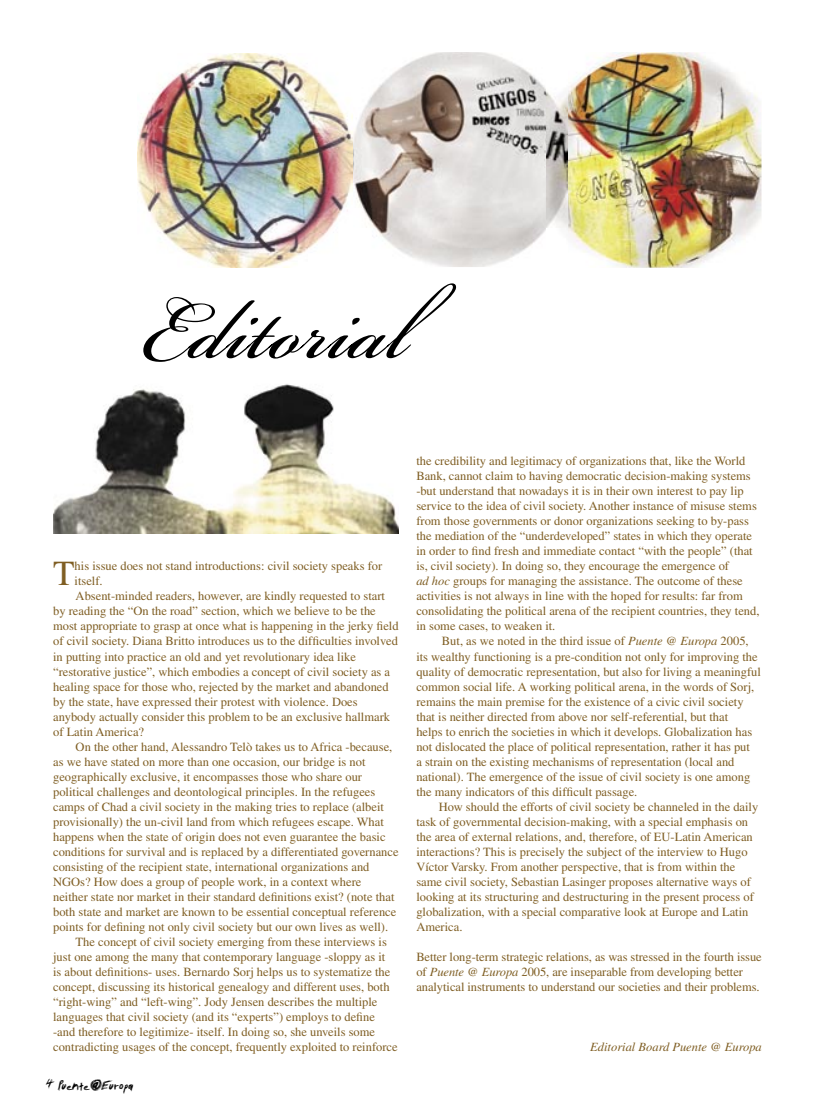
<style>
.page{position:relative;width:815px;height:1117px;background:#fff}
.page>*{position:absolute;margin:0;border:0;box-sizing:border-box;transform-origin:0 0}
.t1{font:35.12px "Times";color:#7f5e23}
.t2{font:15px "Tibetan Beefgarden AOE";color:#000}
.t3{font:12.5px/15px "Times";color:#7f5e23}
.t4{font:italic 12.5px "Times";color:#7f5e23}
.s1{font-size:20px}
.s2{font-style:italic}
</style>
<div class="page">
<img style="left:568px;top:52px;width:193px;height:216px">
<img style="left:53px;top:384px;width:346px;height:149px">
<img style="left:138px;top:52px;width:409px;height:215px">
<img style="left:547px;top:91px;width:21px;height:139px">
<svg style="left:143px;top:283px;width:313px;height:79px"></svg>
<h1 class="t1" style="left:53px;top:553px;width:23px">T</h1>
<p class="t3" style="left:75px;top:558px;width:309px">his issue does not stand introductions: civil society speaks for</p>
<p class="t3" style="left:75px;top:573px;width:30px">itself.</p>
<p class="t3" style="left:76px;top:588px;width:311px">Absent-minded readers, however, are kindly requested to start</p>
<p class="t3" style="left:53px;top:603px;width:324px">by reading the “On the road” section, which we believe to be the</p>
<p class="t3" style="left:53px;top:618px;width:347px">most appropriate to grasp at once what is happening in the jerky field</p>
<p class="t3" style="left:53px;top:633px;width:346px">of civil society. Diana Britto introduces us to the difficulties involved</p>
<p class="t3" style="left:53px;top:648px;width:304px">in putting into practice an old and yet revolutionary idea like</p>
<p class="t3" style="left:53px;top:663px;width:338px">“restorative justice”, which embodies a concept of civil society as a</p>
<p class="t3" style="left:53px;top:678px;width:337px">healing space for those who, rejected by the market and abandoned</p>
<p class="t3" style="left:53px;top:693px;width:306px">by the state, have expressed their protest with violence. Does</p>
<p class="t3" style="left:53px;top:708px;width:338px">anybody actually consider this problem to be an exclusive hallmark</p>
<p class="t3" style="left:53px;top:723px;width:92px">of Latin America?</p>
<p class="t3" style="left:76px;top:738px;width:318px">On the other hand, Alessandro Telò takes us to Africa -because,</p>
<p class="t3" style="left:53px;top:753px;width:314px">as we have stated on more than one occasion, our bridge is not</p>
<p class="t3" style="left:53px;top:768px;width:310px">geographically exclusive, it encompasses those who share our</p>
<p class="t3" style="left:53px;top:783px;width:324px">political challenges and deontological principles. In the refugees</p>
<p class="t3" style="left:53px;top:798px;width:332px">camps of Chad a civil society in the making tries to replace (albeit</p>
<p class="t3" style="left:53px;top:813px;width:332px">provisionally) the un-civil land from which refugees escape. What</p>
<p class="t3" style="left:53px;top:828px;width:334px">happens when the state of origin does not even guarantee the basic</p>
<p class="t3" style="left:53px;top:843px;width:347px">conditions for survival and is replaced by a differentiated governance</p>
<p class="t3" style="left:53px;top:858px;width:318px">consisting of the recipient state, international organizations and</p>
<p class="t3" style="left:53px;top:873px;width:310px">NGOs? How does a group of people work, in a context where</p>
<p class="t3" style="left:53px;top:888px;width:343px">neither state nor market in their standard definitions exist? (note that</p>
<p class="t3" style="left:53px;top:903px;width:345px">both state and market are known to be essential conceptual reference</p>
<p class="t3" style="left:53px;top:918px;width:337px">points for defining not only civil society but our own lives as well).</p>
<p class="t3" style="left:76px;top:933px;width:313px">The concept of civil society emerging from these interviews is</p>
<p class="t3" style="left:53px;top:948px;width:334px">just one among the many that contemporary language -sloppy as it</p>
<p class="t3" style="left:53px;top:963px;width:339px">is about definitions- uses. Bernardo Sorj helps us to systematize the</p>
<p class="t3" style="left:53px;top:978px;width:338px">concept, discussing its historical genealogy and different uses, both</p>
<p class="t3" style="left:53px;top:993px;width:326px">“right-wing” and “left-wing”. Jody Jensen describes the multiple</p>
<p class="t3" style="left:53px;top:1008px;width:323px">languages that civil society (and its “experts”) employs to define</p>
<p class="t3" style="left:53px;top:1023px;width:324px">-and therefore to legitimize- itself. In doing so, she unveils some</p>
<p class="t3" style="left:53px;top:1038px;width:346px">contradicting usages of the concept, frequently exploited to reinforce</p>
<p class="t2" style="left:46px;top:1076px;width:89px"><span class="s1">4</span> Puente@Europa</p>
<p class="t3" style="left:416px;top:453px;width:345px">the credibility and legitimacy of organizations that, like the World Bank, cannot claim to having democratic decision-making systems -but understand that nowadays it is in their own interest to pay lip service to the idea of civil society. Another instance of misuse stems from those governments or donor organizations seeking to by-pass the mediation of the “underdeveloped” states in which they operate in order to find fresh and immediate contact “with the people” (that is, civil society). In doing so, they encourage the emergence of<br><span class="s2">ad hoc</span> groups for managing the assistance. The outcome of these activities is not always in line with the hoped for results: far from consolidating the political arena of the recipient countries, they tend, in some cases, to weaken it.</p>
<p class="t3" style="left:416px;top:633px;width:346px;text-indent:26px">But, as we noted in the third issue of <span class="s2">Puente @ Europa</span> 2005, its wealthy functioning is a pre-condition not only for improving the quality of democratic representation, but also for living a meaningful common social life. A working political arena, in the words of Sorj, remains the main premise for the existence of a civic civil society that is neither directed from above nor self-referential, but that<br>helps to enrich the societies in which it develops. Globalization has not dislocated the place of political representation, rather it has put<br>a strain on the existing mechanisms of representation (local and national). The emergence of the issue of civil society is one among the many indicators of this difficult passage.</p>
<p class="t3" style="left:416px;top:798px;width:344px;text-indent:22px">How should the efforts of civil society be channeled in the daily task of governmental decision-making, with a special emphasis on the area of external relations, and, therefore, of EU-Latin American interactions? This is precisely the subject of the interview to Hugo Víctor Varsky. From another perspective, that is from within the same civil society, Sebastian Lasinger proposes alternative ways of looking at its structuring and destructuring in the present process of globalization, with a special comparative look at Europe and Latin America.</p>
<p class="t3" style="left:416px;top:948px;width:347px">Better long-term strategic relations, as was stressed in the fourth issue of <span class="s2">Puente @ Europa</span> 2005, are inseparable from developing better analytical instruments to understand our societies and their problems.</p>
<p class="t4" style="left:590px;top:1039px;width:173px">Editorial Board Puente @ Europa</p>
</div>
